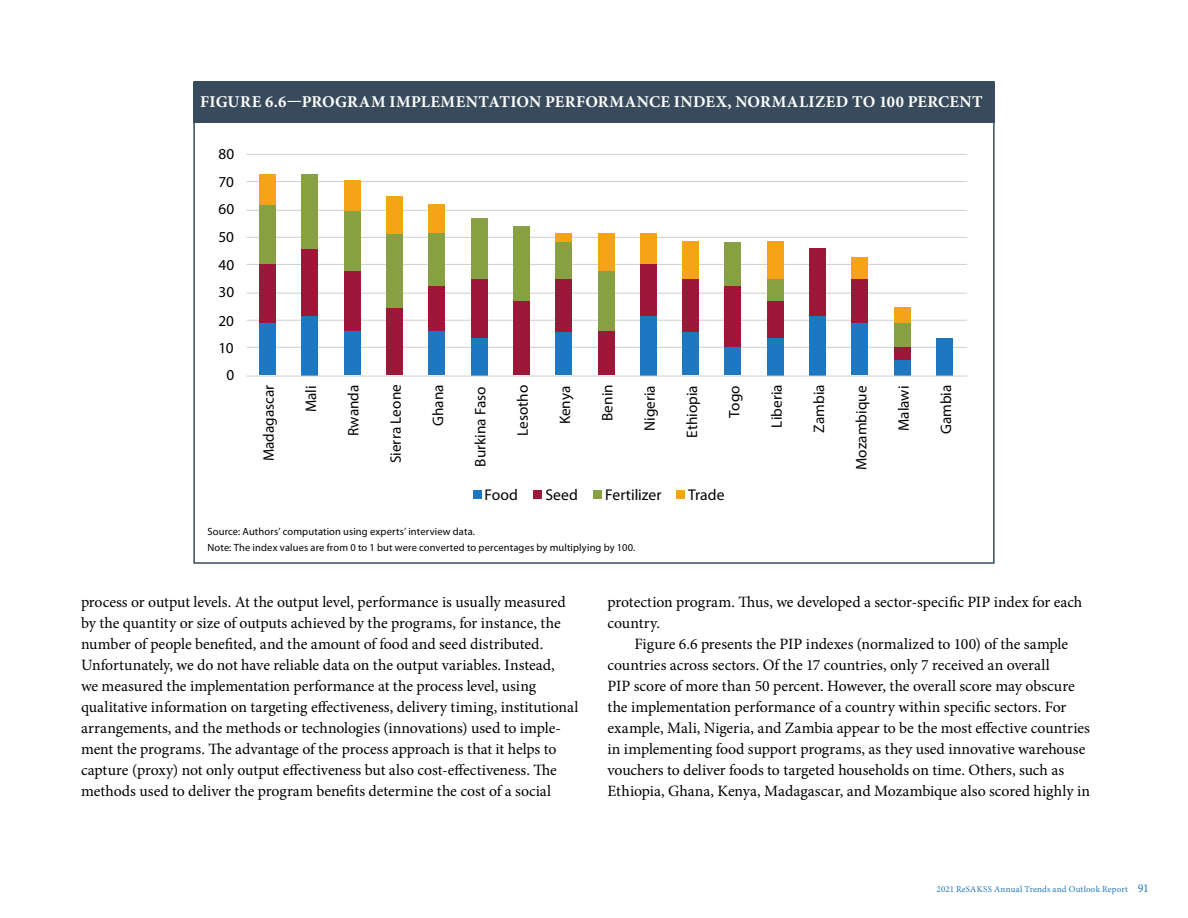
<style>
.page{position:relative;width:1188px;height:918px;background:#fff}
.page>*{position:absolute;margin:0;border:0;box-sizing:border-box;transform-origin:0 0}
.t1{font:700 16.5px "Minion Pro";letter-spacing:.02em;color:#fff}
.t2{font:15.75px/21px "Minion Pro";letter-spacing:-.005em;color:#000}
.t3{font:15.6px "Myriad Pro";color:#000}
.t4{font:15.15px "Myriad Pro";color:#000}
.t5{font:10.5px/15.5px "Myriad Pro";letter-spacing:.015em;color:#000}
.t6{font:9px "Minion Pro";letter-spacing:.025em;color:#1e78c1}
.s1{font-size:12px}
</style>
<div class="page">
<div style="left:193px;top:81px;width:802px;height:483px;background:#fff;border:2px solid #384b5c"></div>
<div style="left:193px;top:82px;width:802px;height:40px;background:#384b5c"></div>
<div style="left:473px;top:490px;width:8px;height:9px;background:#1e78c1"></div>
<div style="left:533px;top:490px;width:9px;height:9px;background:#9d1738"></div>
<div style="left:594px;top:490px;width:8px;height:9px;background:#87a042"></div>
<div style="left:676px;top:490px;width:8px;height:9px;background:#f6a417"></div>
<hr style="left:247px;top:154px;width:720px;height:1px;background:#cfcfcf">
<hr style="left:247px;top:181px;width:720px;height:1px;background:#cfcfcf">
<hr style="left:247px;top:210px;width:720px;height:1px;background:#cfcfcf">
<hr style="left:247px;top:237px;width:720px;height:1px;background:#cfcfcf">
<hr style="left:247px;top:264px;width:720px;height:1px;background:#cfcfcf">
<hr style="left:247px;top:293px;width:720px;height:1px;background:#cfcfcf">
<hr style="left:247px;top:320px;width:720px;height:1px;background:#cfcfcf">
<hr style="left:247px;top:347px;width:720px;height:1px;background:#cfcfcf">
<div style="left:936px;top:338px;width:17px;height:37px;background:#1e78c1"></div>
<div style="left:894px;top:360px;width:17px;height:15px;background:#1e78c1"></div>
<div style="left:851px;top:323px;width:17px;height:52px;background:#1e78c1"></div>
<div style="left:809px;top:316px;width:17px;height:59px;background:#1e78c1"></div>
<div style="left:767px;top:338px;width:17px;height:37px;background:#1e78c1"></div>
<div style="left:724px;top:346px;width:17px;height:29px;background:#1e78c1"></div>
<div style="left:682px;top:331px;width:17px;height:44px;background:#1e78c1"></div>
<div style="left:640px;top:316px;width:17px;height:59px;background:#1e78c1"></div>
<div style="left:555px;top:331px;width:17px;height:44px;background:#1e78c1"></div>
<div style="left:471px;top:338px;width:17px;height:37px;background:#1e78c1"></div>
<div style="left:428px;top:331px;width:17px;height:44px;background:#1e78c1"></div>
<div style="left:344px;top:331px;width:17px;height:44px;background:#1e78c1"></div>
<div style="left:302px;top:316px;width:16px;height:59px;background:#1e78c1"></div>
<div style="left:259px;top:323px;width:17px;height:52px;background:#1e78c1"></div>
<div style="left:894px;top:346px;width:17px;height:14px;background:#9d1738"></div>
<div style="left:851px;top:279px;width:17px;height:44px;background:#9d1738"></div>
<div style="left:809px;top:248px;width:17px;height:68px;background:#9d1738"></div>
<div style="left:767px;top:301px;width:17px;height:37px;background:#9d1738"></div>
<div style="left:724px;top:286px;width:17px;height:60px;background:#9d1738"></div>
<div style="left:682px;top:279px;width:17px;height:52px;background:#9d1738"></div>
<div style="left:640px;top:264px;width:17px;height:52px;background:#9d1738"></div>
<div style="left:598px;top:331px;width:16px;height:44px;background:#9d1738"></div>
<div style="left:555px;top:279px;width:17px;height:52px;background:#9d1738"></div>
<div style="left:513px;top:301px;width:17px;height:74px;background:#9d1738"></div>
<div style="left:471px;top:279px;width:17px;height:59px;background:#9d1738"></div>
<div style="left:428px;top:286px;width:17px;height:45px;background:#9d1738"></div>
<div style="left:386px;top:308px;width:17px;height:67px;background:#9d1738"></div>
<div style="left:344px;top:270px;width:17px;height:61px;background:#9d1738"></div>
<div style="left:302px;top:248px;width:16px;height:68px;background:#9d1738"></div>
<div style="left:259px;top:264px;width:17px;height:59px;background:#9d1738"></div>
<div style="left:894px;top:323px;width:17px;height:23px;background:#87a042"></div>
<div style="left:767px;top:279px;width:17px;height:22px;background:#87a042"></div>
<div style="left:724px;top:242px;width:17px;height:44px;background:#87a042"></div>
<div style="left:598px;top:270px;width:16px;height:61px;background:#87a042"></div>
<div style="left:555px;top:242px;width:17px;height:37px;background:#87a042"></div>
<div style="left:513px;top:226px;width:17px;height:75px;background:#87a042"></div>
<div style="left:471px;top:218px;width:17px;height:61px;background:#87a042"></div>
<div style="left:428px;top:233px;width:17px;height:53px;background:#87a042"></div>
<div style="left:386px;top:233px;width:17px;height:75px;background:#87a042"></div>
<div style="left:344px;top:211px;width:17px;height:59px;background:#87a042"></div>
<div style="left:302px;top:174px;width:16px;height:74px;background:#87a042"></div>
<div style="left:259px;top:204px;width:17px;height:60px;background:#87a042"></div>
<div style="left:894px;top:308px;width:17px;height:15px;background:#f6a417"></div>
<div style="left:851px;top:257px;width:17px;height:22px;background:#f6a417"></div>
<div style="left:767px;top:242px;width:17px;height:37px;background:#f6a417"></div>
<div style="left:682px;top:242px;width:17px;height:37px;background:#f6a417"></div>
<div style="left:640px;top:233px;width:17px;height:31px;background:#f6a417"></div>
<div style="left:598px;top:233px;width:16px;height:37px;background:#f6a417"></div>
<div style="left:555px;top:233px;width:17px;height:9px;background:#f6a417"></div>
<div style="left:428px;top:204px;width:17px;height:29px;background:#f6a417"></div>
<div style="left:386px;top:196px;width:17px;height:37px;background:#f6a417"></div>
<div style="left:344px;top:181px;width:17px;height:30px;background:#f6a417"></div>
<div style="left:259px;top:174px;width:17px;height:30px;background:#f6a417"></div>
<hr style="left:247px;top:376px;width:720px;height:1px;background:#cfcfcf">
<p class="t1" style="left:200px;top:90px;width:784px">FIGURE 6.6—PROGRAM IMPLEMENTATION PERFORMANCE INDEX, NORMALIZED TO 100 PERCENT</p>
<p class="t4" style="left:219px;top:144px;width:17px">80</p>
<p class="t4" style="left:219px;top:173px;width:17px">70</p>
<p class="t4" style="left:219px;top:200px;width:17px">60</p>
<p class="t4" style="left:219px;top:227px;width:17px">50</p>
<p class="t4" style="left:219px;top:256px;width:17px">40</p>
<p class="t4" style="left:219px;top:283px;width:17px">30</p>
<p class="t4" style="left:219px;top:312px;width:17px">20</p>
<p class="t4" style="left:219px;top:339px;width:16px">10</p>
<p class="t4" style="left:226px;top:366px;width:9px">0</p>
<p class="t4" style="left:259px;top:461px;width:78px;rotate:-90deg">Madagascar</p>
<p class="t4" style="left:302px;top:412px;width:28px;rotate:-90deg">Mali</p>
<p class="t4" style="left:344px;top:436px;width:53px;rotate:-90deg">Rwanda</p>
<p class="t4" style="left:386px;top:463px;width:80px;rotate:-90deg">Sierra Leone</p>
<p class="t4" style="left:429px;top:426px;width:43px;rotate:-90deg">Ghana</p>
<p class="t4" style="left:471px;top:467px;width:82px;rotate:-90deg">Burkina Faso</p>
<p class="t4" style="left:513px;top:436px;width:53px;rotate:-90deg">Lesotho</p>
<p class="t4" style="left:556px;top:424px;width:40px;rotate:-90deg">Kenya</p>
<p class="t4" style="left:598px;top:421px;width:38px;rotate:-90deg">Benin</p>
<p class="t4" style="left:640px;top:431px;width:47px;rotate:-90deg">Nigeria</p>
<p class="t4" style="left:683px;top:438px;width:54px;rotate:-90deg">Ethiopia</p>
<p class="t4" style="left:725px;top:418px;width:34px;rotate:-90deg">Togo</p>
<p class="t4" style="left:767px;top:428px;width:45px;rotate:-90deg">Liberia</p>
<p class="t4" style="left:810px;top:433px;width:50px;rotate:-90deg">Zambia</p>
<p class="t4" style="left:852px;top:470px;width:86px;rotate:-90deg">Mozambique</p>
<p class="t4" style="left:894px;top:431px;width:47px;rotate:-90deg">Malawi</p>
<p class="t4" style="left:937px;top:434px;width:51px;rotate:-90deg">Gambia</p>
<p class="t3" style="left:484px;top:485px;width:35px">Food</p>
<p class="t3" style="left:545px;top:485px;width:34px">Seed</p>
<p class="t3" style="left:605px;top:485px;width:58px">Fertilizer</p>
<p class="t3" style="left:688px;top:485px;width:38px">Trade</p>
<p class="t5" style="left:208px;top:524px;width:429px">Source: Authors’ computation using experts’ interview data.<br>Note: The index values are from 0 to 1 but were converted to percentages by multiplying by 100.</p>
<p class="t2" style="left:81px;top:591px;width:499px">process or output levels. At the output level, performance is usually measured by the quantity or size of outputs achieved by the programs, for instance, the number of people benefited, and the amount of food and seed distributed.<br>Unfortunately, we do not have reliable data on the output variables. Instead,<br>we measured the implementation performance at the process level, using qualitative information on targeting effectiveness, delivery timing, institutional arrangements, and the methods or technologies (innovations) used to imple&shy;ment the programs. The advantage of the process approach is that it helps to capture (proxy) not only output effectiveness but also cost-effectiveness. The methods used to deliver the program benefits determine the cost of a social</p>
<p class="t2" style="left:608px;top:591px;width:476px">protection program. Thus, we developed a sector-specific PIP index for each country.</p>
<p class="t2" style="left:608px;top:633px;width:484px;text-indent:27px">Figure 6.6 presents the PIP indexes (normalized to 100) of the sample countries across sectors. Of the 17 countries, only 7 received an overall<br>PIP score of more than 50 percent. However, the overall score may obscure the implementation performance of a country within specific sectors. For example, Mali, Nigeria, and Zambia appear to be the most effective countries in implementing food support programs, as they used innovative warehouse vouchers to deliver foods to targeted households on time. Others, such as Ethiopia, Ghana, Kenya, Madagascar, and Mozambique also scored highly in</p>
<p class="t6" style="left:936px;top:883px;width:214px">2021 ReSAKSS Annual Trends and Outlook Report <span class="s1">91</span></p>
</div>
